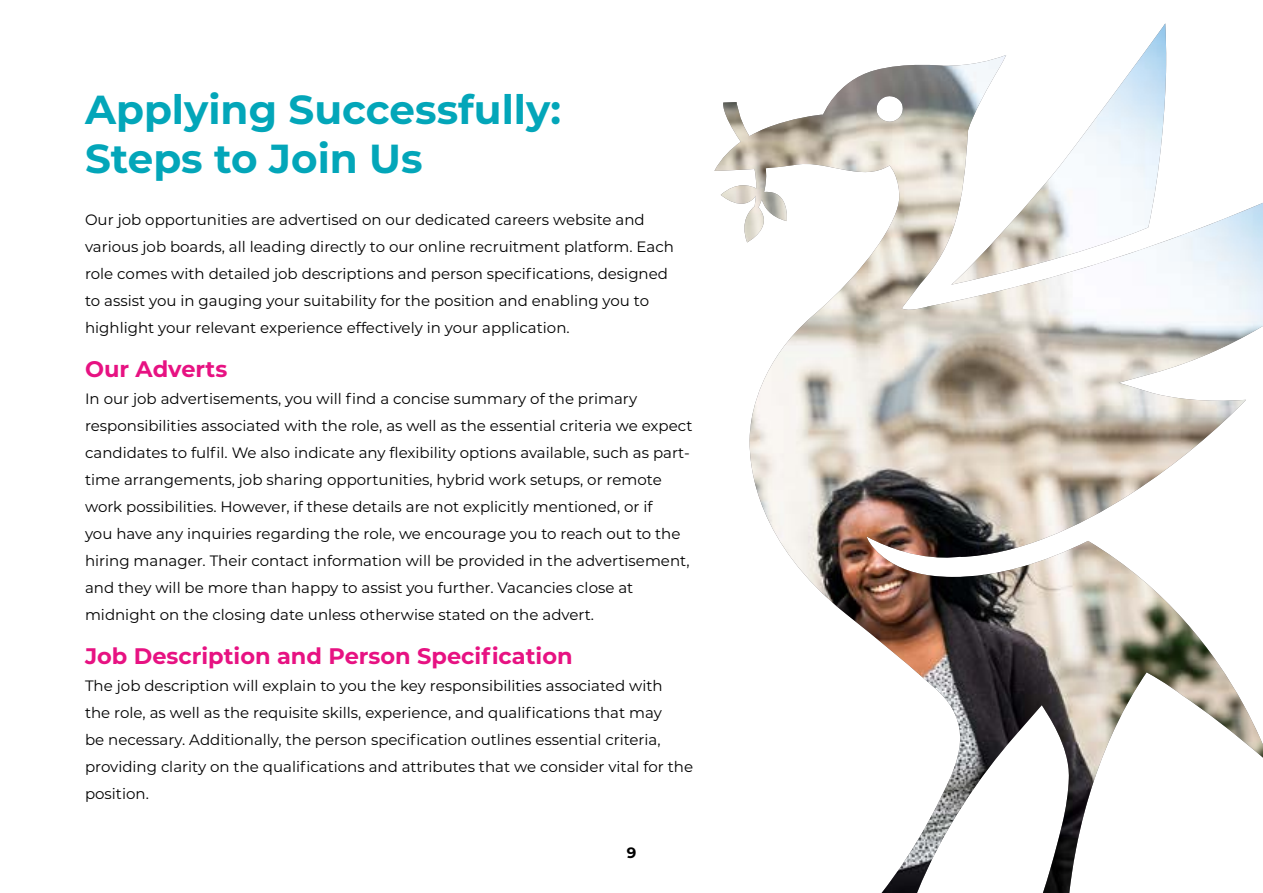
<style>
.page{position:relative;width:1263px;height:893px;background:#fff}
.page>*{position:absolute;margin:0;border:0;box-sizing:border-box;transform-origin:0 0}
.Headings{font:700 40.5px/48.6px "Montserrat";color:#03a6b9}
.Sub_heads{font:700 22.5px "Montserrat";color:#e71282}
.Body{font:15px/27px "Montserrat";color:#000}
.t1{font:700 15px "Montserrat";color:#000}
</style>
<div class="page">
<img style="left:714px;top:23px;width:549px;height:870px">
<p class="Headings" style="left:85px;top:84px;width:477px">Applying Successfully:<br>Steps to Join Us</p>
<p class="Body" style="left:85px;top:206px;width:590px">Our job opportunities are advertised on our dedicated careers website and various job boards, all leading directly to our online recruitment platform. Each role comes with detailed job descriptions and person specifications, designed to assist you in gauging your suitability for the position and enabling you to highlight your relevant experience effectively in your application.</p>
<p class="Sub_heads" style="left:85px;top:353px;width:144px">Our Adverts</p>
<p class="Body" style="left:85px;top:385px;width:609px">In our job advertisements, you will find a concise summary of the primary responsibilities associated with the role, as well as the essential criteria we expect candidates to fulfil. We also indicate any flexibility options available, such as part&shy;time arrangements, job sharing opportunities, hybrid work setups, or remote work possibilities. However, if these details are not explicitly mentioned, or if<br>you have any inquiries regarding the role, we encourage you to reach out to the hiring manager. Their contact information will be provided in the advertisement, and they will be more than happy to assist you further. Vacancies close at midnight on the closing date unless otherwise stated on the advert.</p>
<p class="Sub_heads" style="left:85px;top:640px;width:489px">Job Description and Person Specification</p>
<p class="Body" style="left:85px;top:672px;width:610px">The job description will explain to you the key responsibilities associated with<br>the role, as well as the requisite skills, experience, and qualifications that may<br>be necessary. Additionally, the person specification outlines essential criteria, providing clarity on the qualifications and attributes that we consider vital for the position.</p>
<p class="t1" style="left:627px;top:842px;width:11px">9</p>
</div>
